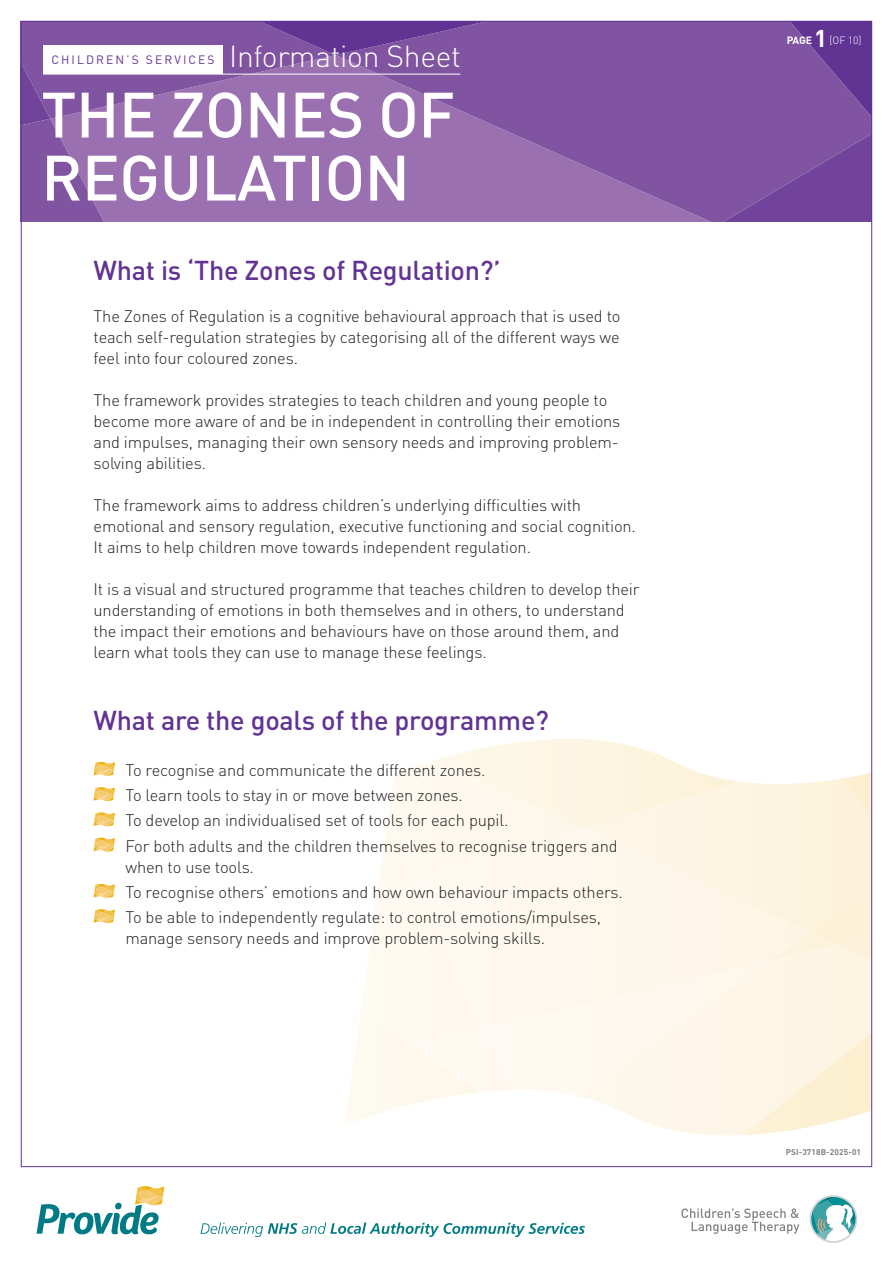
<style>
.page{position:relative;width:893px;height:1263px;background:#fff}
.page>*{position:absolute;margin:0;border:0;box-sizing:border-box;transform-origin:0 0}
.t1{font:500 63px/63px "DIN";letter-spacing:-.01em;color:#fff}
.t2{font:300 30px "DIN";letter-spacing:-.01em;color:#fff}
.t3{font:500 27px "DIN";letter-spacing:-.01em;color:#623393}
.t4{font:700 24px "DIN";color:#fff}
.t5{font:300 16.5px/21px "DIN";letter-spacing:-.01em;color:#231f20}
.t6{font:12px "DIN";letter-spacing:.175em;color:#623393}
.t7{font:300 10.5px "DIN";color:#fff}
.t8{font:700 10.5px "DIN";color:#fff}
.t9{font:700 8.25px "DIN";letter-spacing:.015em;color:#808285}
</style>
<div class="page">
<svg style="left:345px;top:739px;width:525px;height:396px"></svg>
<svg style="left:600px;top:23px;width:118px;height:198px;background:#8457a3"></svg>
<svg style="left:718px;top:23px;width:152px;height:198px;background:#7a4c9e"></svg>
<svg style="left:23px;top:23px;width:577px;height:198px;background:#8f63a9"></svg>
<svg style="left:36px;top:1186px;width:128px;height:48px"></svg>
<svg style="left:200px;top:1222px;width:385px;height:15px"></svg>
<div style="left:810px;top:1195px;width:47px;height:48px;border:2px solid #d1d2d4;border-radius:50%"></div>
<svg style="left:811px;top:1197px;width:44px;height:44px"></svg>
<svg style="left:682px;top:1208px;width:117px;height:26px"></svg>
<hr style="left:43px;top:74px;width:417px;height:1px;background:#fff">
<div style="left:43px;top:45px;width:179px;height:29px;background:#fff"></div>
<svg style="left:94px;top:762px;width:21px;height:14px"></svg>
<svg style="left:94px;top:787px;width:21px;height:14px"></svg>
<svg style="left:94px;top:812px;width:21px;height:14px"></svg>
<svg style="left:94px;top:838px;width:21px;height:14px"></svg>
<svg style="left:94px;top:884px;width:21px;height:14px"></svg>
<svg style="left:94px;top:909px;width:21px;height:14px"></svg>
<p class="t6" style="left:51px;top:53px;width:165px">CHILDREN’S SERVICES</p>
<h2 class="t2" style="left:229px;top:37px;width:233px">Information Sheet</h2>
<h1 class="t1" style="left:41px;top:81px;width:415px">THE ZONES OF<br>REGULATION</h1>
<h3 class="t3" style="left:94px;top:253px;width:409px">What is ‘The Zones of Regulation?’</h3>
<p class="t5" style="left:94px;top:305px;width:528px;text-align:justify">The Zones of Regulation is a cognitive behavioural approach that is used to teach self-regulation strategies by categorising all of the different ways we feel into four coloured zones.</p>
<p class="t5" style="left:94px;top:389px;width:528px">The framework provides strategies to teach children and young people to become more aware of and be in independent in controlling their emotions and impulses, managing their own sensory needs and improving problem&shy;solving abilities.</p>
<p class="t5" style="left:94px;top:494px;width:544px">The framework aims to address children’s underlying difficulties with emotional and sensory regulation, executive functioning and social cognition.<br>It aims to help children move towards independent regulation.</p>
<p class="t5" style="left:94px;top:578px;width:547px">It is a visual and structured programme that teaches children to develop their understanding of emotions in both themselves and in others, to understand the impact their emotions and behaviours have on those around them, and learn what tools they can use to manage these feelings.</p>
<h3 class="t3" style="left:94px;top:703px;width:457px">What are the goals of the programme?</h3>
<p class="t5" style="left:125px;top:757px;width:494px;line-height:25.2px">To recognise and communicate the different zones.<br>To learn tools to stay in or move between zones.<br>To develop an individualised set of tools for each pupil.<br>For both adults and the children themselves to recognise triggers and</p>
<p class="t5" style="left:125px;top:854px;width:499px;line-height:25.2px">when to use tools.<br>To recognise others’ emotions and how own behaviour impacts others.<br>To be able to independently regulate: to control emotions/impulses,</p>
<p class="t5" style="left:125px;top:927px;width:421px">manage sensory needs and improve problem-solving skills.</p>
<p class="t8" style="left:787px;top:34px;width:27px">PAGE</p>
<h3 class="t4" style="left:814px;top:23px;width:15px">1</h3>
<p class="t7" style="left:830px;top:34px;width:33px">[OF 10]</p>
<p class="t9" style="left:786px;top:1147px;width:77px">PSI-3718B-2025-01</p>
</div>
